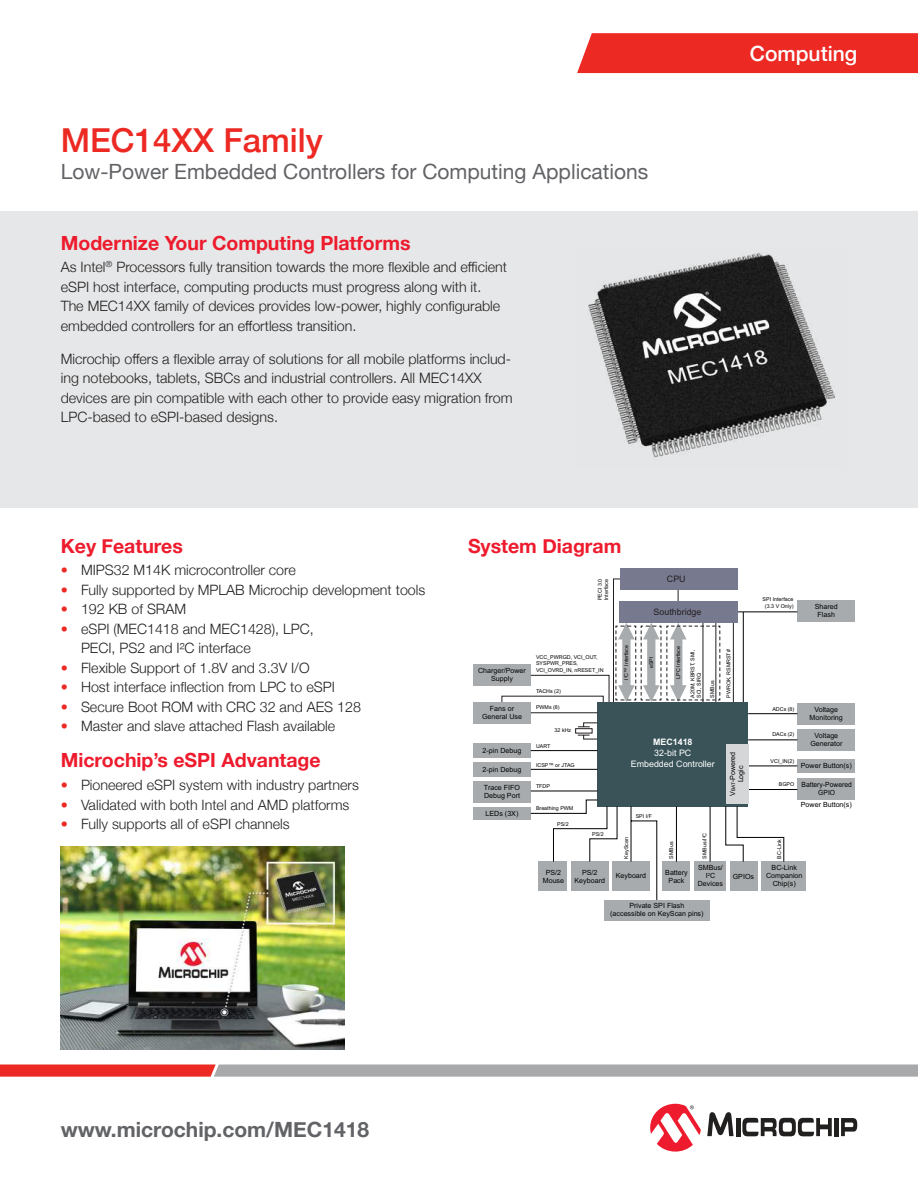
<style>
.page{position:relative;width:918px;height:1188px;background:#fff}
.page>*{position:absolute;margin:0;border:0;box-sizing:border-box;transform-origin:0 0}
.t1{font:500 33px "Helvetica Neue";color:#ed2923}
.t2{font:21px "Helvetica Neue";color:#626366}
.t3{font:700 21px "Helvetica Neue";color:#626366}
.t4{font:500 21px "Helvetica Neue";color:#fff}
.t5{font:700 19.5px "Helvetica Neue";color:#ed1b2d}
.t6{font:300 14.25px/19.5px "Helvetica Neue";color:#221f1f}
.t7{font:8.85px/10.6px "Arial";color:#fff;text-align:center}
.t8{font:8.85px "Arial";color:#221e1f}
.t9{font:700 8.85px "Arial";color:#fff}
.t10{font:7.05px/7.9px "Arial";color:#020303;text-align:center}
.t11{font:7.05px/7.9px "Arial";color:#020303;text-align:center;scale:.95 1}
.t12{font:5.4px/6.3px "Arial";color:#020303}
.t13{font:3.15px "Arial";color:#020303}
.s1{color:#ed2923}
.s2{font-size:4.95px}
.s3{font-size:5.4px}
</style>
<div class="page">
<div style="left:0;top:211px;width:918px;height:297px;background:#e6e7e8"></div>
<svg style="left:0;top:1065px;width:918px;height:12px;background:#b98e8e"></svg>
<svg style="left:707px;top:1112px;width:27px;height:24px"></svg>
<hr style="left:736px;top:1118px;width:4px;height:18px;background:#221f1f">
<div style="left:834px;top:1118px;width:5px;height:18px;background:#221f1f"></div>
<svg style="left:841px;top:1118px;width:16px;height:18px"></svg>
<svg style="left:742px;top:1117px;width:90px;height:19px"></svg>
<svg style="left:650px;top:1104px;width:51px;height:48px"></svg>
<div style="left:577px;top:33px;width:341px;height:40px;background:#ed2923"></div>
<img style="left:588px;top:253px;width:247px;height:205px">
<hr style="left:743px;top:612px;width:1px;height:91px;background:#010101">
<div style="left:598px;top:702px;width:150px;height:104px;background:#395359"></div>
<div style="left:621px;top:568px;width:117px;height:22px;background:#77798f"></div>
<div style="left:797px;top:703px;width:58px;height:21px;background:#a8abad"></div>
<div style="left:797px;top:600px;width:58px;height:22px;background:#a8abad"></div>
<div style="left:797px;top:730px;width:58px;height:21px;background:#a8abad"></div>
<div style="left:473px;top:702px;width:58px;height:21px;background:#a8abad"></div>
<div style="left:473px;top:665px;width:58px;height:21px;background:#a8abad"></div>
<div style="left:473px;top:781px;width:58px;height:21px;background:#a8abad"></div>
<div style="left:473px;top:807px;width:58px;height:13px;background:#a8abad"></div>
<div style="left:473px;top:744px;width:58px;height:14px;background:#a8abad"></div>
<div style="left:473px;top:762px;width:58px;height:14px;background:#a8abad"></div>
<div style="left:797px;top:778px;width:58px;height:22px;background:#a8abad"></div>
<div style="left:797px;top:759px;width:58px;height:14px;background:#a8abad"></div>
<hr style="left:748px;top:713px;width:49px;height:1px;background:#010101">
<hr style="left:748px;top:740px;width:49px;height:1px;background:#010101">
<hr style="left:748px;top:766px;width:49px;height:1px;background:#010101">
<hr style="left:748px;top:789px;width:49px;height:1px;background:#010101">
<div style="left:726px;top:744px;width:22px;height:60px;background:#d4d6d7"></div>
<div style="left:762px;top:862px;width:44px;height:29px;background:#a8abad"></div>
<div style="left:604px;top:900px;width:105px;height:20px;background:#a8abad"></div>
<svg style="left:530px;top:750px;width:254px;height:165px"></svg>
<hr style="left:736px;top:612px;width:61px;height:1px;background:#010101">
<hr style="left:733px;top:623px;width:1px;height:79px;background:#221e1f">
<svg style="left:501px;top:578px;width:220px;height:162px"></svg>
<div style="left:620px;top:601px;width:118px;height:22px;background:#77798f"></div>
<img style="left:61px;top:846px;width:284px;height:204px">
<h1 class="t1" style="left:61px;top:128px;width:264px">MEC14XX Family</h1>
<h2 class="t2" style="left:61px;top:164px;width:589px">Low-Power Embedded Controllers for Computing Applications</h2>
<h3 class="t5" style="left:61px;top:235px;width:351px">Modernize Your Computing Platforms</h3>
<p class="t6" style="left:61px;top:259px;width:448px">As Intel<sup>®</sup> Processors fully transition towards the more 昀氀exible and e昀케cient eSPI host interface, computing products must progress along with it.<br>The MEC14XX family of devices provides low-power, highly con昀椀gurable embedded controllers for an e昀昀ortless transition.</p>
<p class="t6" style="left:61px;top:348px;width:453px">Microchip o昀昀ers a 昀氀exible array of solutions for all mobile platforms includ&shy;ing notebooks, tablets, SBCs and industrial controllers. All MEC14XX devices are pin compatible with each other to provide easy migration from LPC-based to eSPI-based designs.</p>
<h2 class="t4" style="left:750px;top:46px;width:109px">Computing</h2>
<h3 class="t5" style="left:61px;top:538px;width:124px">Key Features</h3>
<p class="t6" style="left:61px;top:562px;width:237px"><span class="s1">•</span> MIPS32 M14K microcontroller core</p>
<p class="t6" style="left:61px;top:579px;width:366px"><span class="s1">•</span> Fully supported by MPLAB Microchip development tools</p>
<p class="t6" style="left:61px;top:598px;width:127px"><span class="s1">•</span> 192 KB of SRAM</p>
<p class="t6" style="left:81px;top:620px;width:234px;text-indent:-20px"><span class="s1">•</span> eSPI (MEC1418 and MEC1428), LPC,<br>PECI, PS2 and I²C interface</p>
<p class="t6" style="left:61px;top:657px;width:250px"><span class="s1">•</span> Flexible Support of 1.8V and 3.3V I/O</p>
<p class="t6" style="left:61px;top:676px;width:276px"><span class="s1">•</span> Host interface in昀氀ection from LPC to eSPI</p>
<p class="t6" style="left:61px;top:696px;width:302px"><span class="s1">•</span> Secure Boot ROM with CRC 32 and AES 128</p>
<p class="t6" style="left:61px;top:715px;width:276px"><span class="s1">•</span> Master and slave attached Flash available</p>
<h3 class="t5" style="left:61px;top:753px;width:261px">Microchip’s eSPI Advantage</h3>
<p class="t6" style="left:61px;top:777px;width:300px"><span class="s1">•</span> Pioneered eSPI system with industry partners</p>
<p class="t6" style="left:61px;top:794px;width:290px"><span class="s1">•</span> Validated with both Intel and AMD platforms</p>
<p class="t6" style="left:61px;top:816px;width:231px"><span class="s1">•</span> Fully supports all of eSPI channels</p>
<h3 class="t5" style="left:468px;top:538px;width:155px">System Diagram</h3>
<p class="t12" style="left:597px;top:600px;width:23px;rotate:-90deg">PECI 3.0<br>Interface</p>
<p class="t8" style="left:667px;top:576px;width:20px">CPU</p>
<p class="t8" style="left:654px;top:608px;width:49px">Southbridge</p>
<p class="t10" style="left:478px;top:667px;width:49px">Charger/Power<br>Supply</p>
<p class="t10" style="left:482px;top:705px;width:41px">Fans or<br>General Use</p>
<p class="t10" style="left:483px;top:747px;width:40px">2-pin Debug</p>
<p class="t10" style="left:483px;top:766px;width:40px">2-pin Debug</p>
<p class="t10" style="left:484px;top:784px;width:38px;text-align:left">Trace FIFO<br>Debug Port</p>
<p class="t10" style="left:486px;top:810px;width:34px">LEDs (3X)</p>
<p class="t12" style="left:536px;top:655px;width:69px">VCC_PWRGD, VCI_OUT,<br>SYSPWR_PRES,<br>VCI_OVRD_IN, nRESET_IN</p>
<p class="t12" style="left:536px;top:688px;width:26px">TACHs (2)</p>
<p class="t12" style="left:536px;top:705px;width:25px">PWMs (8)</p>
<p class="t12" style="left:536px;top:743px;width:16px">UART</p>
<p class="t12" style="left:536px;top:762px;width:40px">ICSP™ or JTAG</p>
<p class="t12" style="left:536px;top:783px;width:15px">TFDP</p>
<p class="t12" style="left:536px;top:806px;width:39px">Breathing PWM</p>
<p class="t12" style="left:555px;top:728px;width:18px">32 kHz</p>
<p class="t12" style="left:557px;top:821px;width:13px">PS/2</p>
<p class="t12" style="left:624px;top:680px;width:36px;rotate:-90deg">I<sup>2</sup>C™ Interface</p>
<p class="t12" style="left:649px;top:668px;width:13px;rotate:-90deg">eSPI</p>
<p class="t12" style="left:676px;top:679px;width:34px;rotate:-90deg">LPC Interface</p>
<p class="t12" style="left:690px;top:698px;width:50px;rotate:-90deg">A20M, KBRST, SMI,<br>SCI, SIRQ</p>
<p class="t12" style="left:709px;top:698px;width:19px;rotate:-90deg">SMBus</p>
<p class="t9" style="left:653px;top:737px;width:41px">MEC1418</p>
<p class="t7" style="left:631px;top:748px;width:86px">32-bit PC<br>Embedded Controller</p>
<p class="t12" style="left:636px;top:813px;width:18px">SPI I/F</p>
<p class="t12" style="left:726px;top:698px;width:50px;rotate:-90deg">PWROK, RSMRST#</p>
<p class="t10" style="left:729px;top:796px;width:46px;rotate:-90deg">V<span class="s2">BAT</span>-Powered<br>Logic</p>
<p class="t12" style="left:763px;top:597px;width:32px;text-align:center">SPI Interface (3.3 V Only)</p>
<p class="t10" style="left:815px;top:603px;width:24px">Shared<br>Flash</p>
<p class="t12" style="left:772px;top:706px;width:23px">ADCs (8)</p>
<p class="t12" style="left:772px;top:732px;width:23px">DACs (2)</p>
<p class="t10" style="left:810px;top:706px;width:35px">Voltage<br>Monitoring</p>
<p class="t10" style="left:810px;top:732px;width:34px">Voltage<br>Generator</p>
<p class="t12" style="left:771px;top:759px;width:25px">VCI_IN(2)</p>
<p class="t10" style="left:801px;top:762px;width:53px">Power Button(s)</p>
<p class="t11" style="left:802px;top:781px;width:54px">Battery-Powered<br>GPIO</p>
<p class="t12" style="left:779px;top:782px;width:17px">BGPO</p>
<p class="t10" style="left:801px;top:801px;width:53px">Power Button(s)</p>
<p class="t12" style="left:592px;top:831px;width:13px">PS/2</p>
<p class="t13" style="left:703px;top:838px;width:7px;rotate:-90deg">2<span class="s3">C</span></p>
<p class="t12" style="left:624px;top:859px;width:23px;rotate:-90deg">KeyScan</p>
<p class="t12" style="left:669px;top:859px;width:19px;rotate:-90deg">SMBus</p>
<p class="t12" style="left:702px;top:859px;width:22px;rotate:-90deg">SMBus/I</p>
<p class="t12" style="left:777px;top:859px;width:20px;rotate:-90deg">BC-Link</p>
<p class="t10" style="left:698px;top:864px;width:27px">SMBus/<br>I<sup>2</sup>C<br>Devices</p>
<p class="t10" style="left:543px;top:869px;width:23px">PS/2<br>Mouse</p>
<p class="t10" style="left:733px;top:873px;width:23px">GPIOs</p>
<p class="t10" style="left:610px;top:903px;width:95px">Private SPI Flash<br>(accessible on KeyScan pins)</p>
<p class="t10" style="left:575px;top:869px;width:32px">PS/2<br>Keyboard</p>
<p class="t10" style="left:665px;top:869px;width:24px">Battery<br>Pack</p>
<p class="t10" style="left:616px;top:872px;width:32px">Keyboard</p>
<p class="t10" style="left:766px;top:864px;width:38px">BC-Link<br>Companion<br>Chip(s)</p>
<h2 class="t3" style="left:61px;top:1121px;width:310px">www.microchip.com/MEC1418</h2>
</div>
